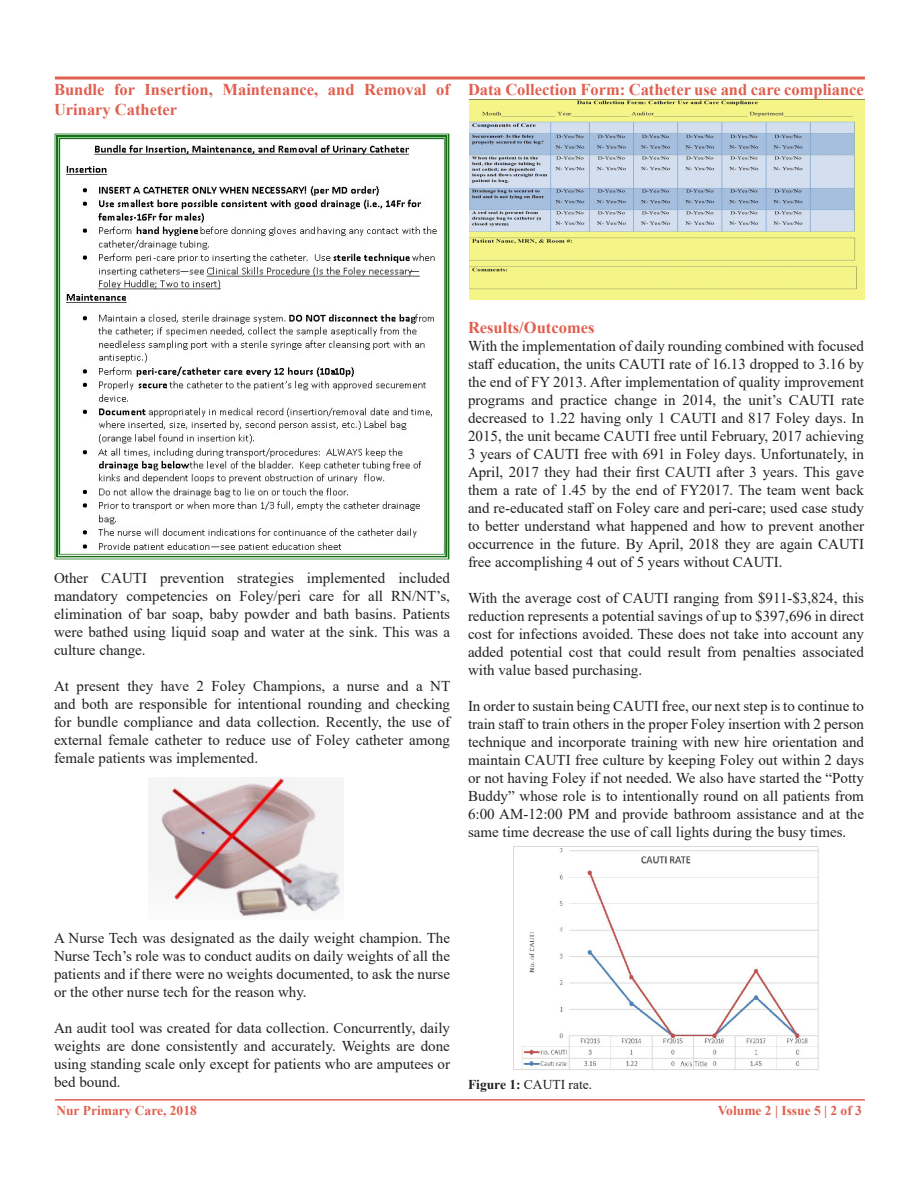
<style>
.page{position:relative;width:918px;height:1188px;background:#fff}
.page>*{position:absolute;margin:0;border:0;box-sizing:border-box;transform-origin:0 0}
.t1{font:700 16.5px/19.8px "Times New Roman";color:#e05f4f}
.t2{font:15px/18px "Times New Roman";color:#231f20;text-align:justify}
.t3{font:700 13.5px "Times New Roman";color:#e05f4f}
.t4{font:13.5px "Times New Roman";color:#231f20}
.s1{font-weight:700}
</style>
<div class="page">
<hr style="left:55px;top:1099px;width:810px;height:2px;background:#e05f4f">
<svg style="left:54px;top:76px;width:811px;height:4px;background:#e7867a"></svg>
<img style="left:54px;top:134px;width:396px;height:425px">
<img style="left:148px;top:777px;width:195px;height:140px">
<img style="left:470px;top:100px;width:395px;height:200px">
<img style="left:513px;top:847px;width:306px;height:223px">
<p class="t1" style="left:54px;top:80px;width:397px">Bundle for Insertion, Maintenance, and Removal of<br>Urinary Catheter</p>
<p class="t1" style="left:468px;top:80px;width:397px">Data Collection Form: Catheter use and care compliance</p>
<p class="t2" style="left:54px;top:569px;width:398px">Other CAUTI prevention strategies implemented included mandatory competencies on Foley/peri care for all RN/NT’s, elimination of bar soap, baby powder and bath basins. Patients were bathed using liquid soap and water at the sink. This was a culture change.</p>
<p class="t2" style="left:54px;top:677px;width:398px">At present they have 2 Foley Champions, a nurse and a NT and both are responsible for intentional rounding and checking for bundle compliance and data collection. Recently, the use of external female catheter to reduce use of Foley catheter among female patients was implemented.</p>
<p class="t1" style="left:468px;top:317px;width:128px">Results/Outcomes</p>
<p class="t2" style="left:468px;top:337px;width:398px">With the implementation of daily rounding combined with focused staff education, the units CAUTI rate of 16.13 dropped to 3.16 by the end of FY 2013. After implementation of quality improvement programs and practice change in 2014, the unit’s CAUTI rate decreased to 1.22 having only 1 CAUTI and 817 Foley days. In 2015, the unit became CAUTI free until February, 2017 achieving 3 years of CAUTI free with 691 in Foley days. Unfortunately, in April, 2017 they had their first CAUTI after 3 years. This gave them a rate of 1.45 by the end of FY2017. The team went back and re-educated staff on Foley care and peri-care; used case study to better understand what happened and how to prevent another occurrence in the future. By April, 2018 they are again CAUTI free accomplishing 4 out of 5 years without CAUTI.</p>
<p class="t2" style="left:468px;top:589px;width:398px">With the average cost of CAUTI ranging from $911-$3,824, this reduction represents a potential savings of up to $397,696 in direct cost for infections avoided. These does not take into account any added potential cost that could result from penalties associated with value based purchasing.</p>
<p class="t2" style="left:468px;top:697px;width:398px">In order to sustain being CAUTI free, our next step is to continue to train staff to train others in the proper Foley insertion with 2 person technique and incorporate training with new hire orientation and maintain CAUTI free culture by keeping Foley out within 2 days or not having Foley if not needed. We also have started the “Potty Buddy” whose role is to intentionally round on all patients from 6:00 AM-12:00 PM and provide bathroom assistance and at the same time decrease the use of call lights during the busy times.</p>
<p class="t2" style="left:54px;top:929px;width:398px">A Nurse Tech was designated as the daily weight champion. The Nurse Tech’s role was to conduct audits on daily weights of all the patients and if there were no weights documented, to ask the nurse or the other nurse tech for the reason why.</p>
<p class="t2" style="left:54px;top:1019px;width:398px">An audit tool was created for data collection. Concurrently, daily weights are done consistently and accurately. Weights are done using standing scale only except for patients who are amputees or bed bound.</p>
<p class="t4" style="left:468px;top:1075px;width:126px"><span class="s1">Figure 1:</span> CAUTI rate.</p>
<p class="t3" style="left:56px;top:1101px;width:142px">Nur Primary Care, 2018</p>
<p class="t3" style="left:718px;top:1101px;width:146px">Volume 2 | Issue 5 | 2 of 3</p>
</div>
